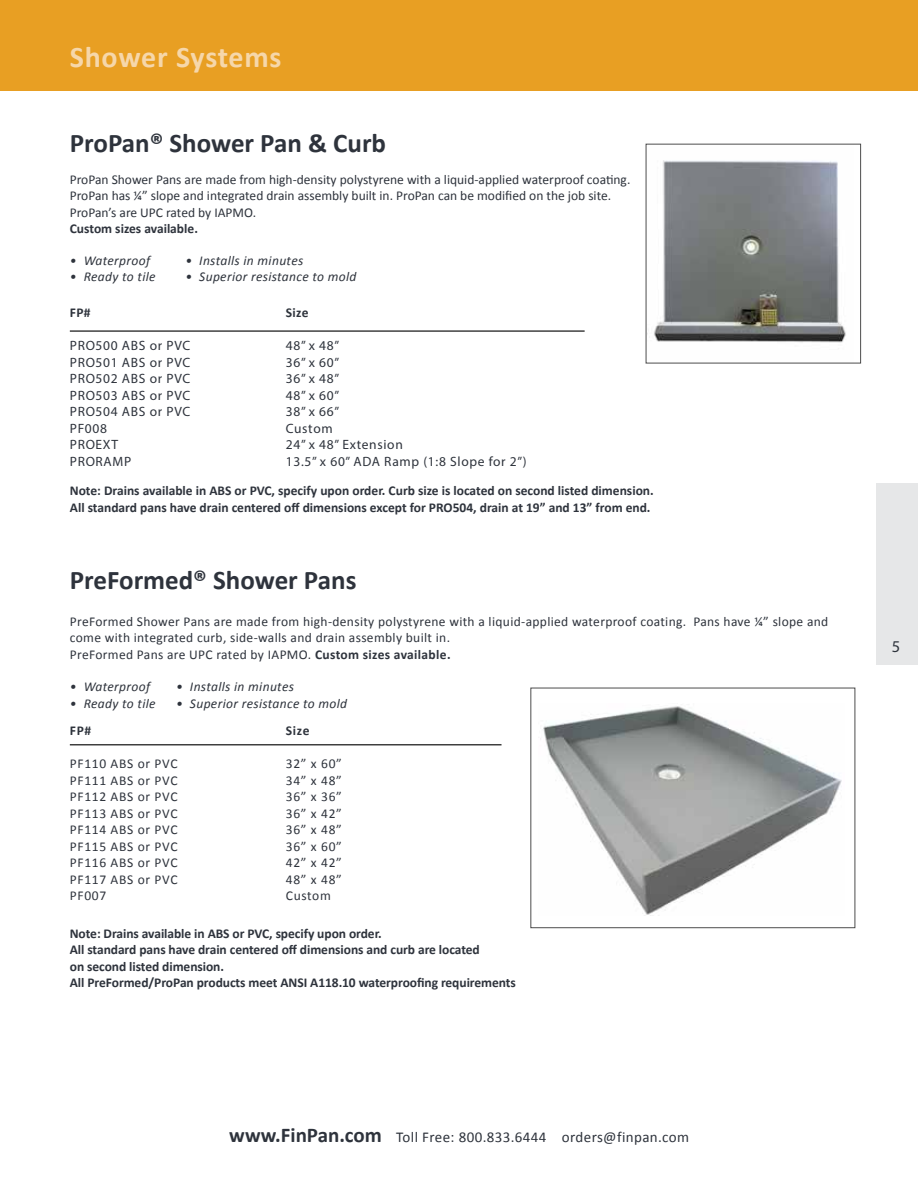
<style>
.page{position:relative;width:918px;height:1188px;background:#fff}
.page>*{position:absolute;margin:0;border:0;box-sizing:border-box;transform-origin:0 0}
.t1{font:700 30px "Calibri";letter-spacing:.025em;color:#f6d7aa}
.t2{font:700 27px "Calibri";color:#2e333c}
.t3{font:16.5px "Myriad Pro";color:#2e333c}
.t4{font:15px "Calibri";letter-spacing:.025em;color:#2e333c}
.t5{font:700 13.5px/16.5px "Calibri";letter-spacing:-.005em;color:#2e333c}
.t6{font:13.5px/16.5px "Calibri";letter-spacing:.025em;color:#2e333c}
.t7{font:13.5px/16.5px "Calibri";color:#2e333c}
.t8{font:13.5px "Myriad Pro";letter-spacing:.05em;color:#2e333c}
.t9{font:italic 13.5px "Calibri";letter-spacing:.025em;color:#2e333c}
.t10{font:13.5px "Calibri";letter-spacing:.05em;color:#2e333c}
.s1{font-weight:700}
.s2{font-weight:700;font-size:21px}
</style>
<div class="page">
<div style="left:0;top:0;width:918px;height:91px;background:#e89f23"></div>
<img style="left:654px;top:160px;width:192px;height:183px">
<hr style="left:70px;top:331px;width:515px;height:1px;background:#000">
<hr style="left:70px;top:744px;width:432px;height:1px;background:#000">
<img style="left:540px;top:706px;width:302px;height:209px">
<div style="left:530px;top:688px;width:325px;height:240px;border:1px solid #4d4d4d"></div>
<div style="left:876px;top:483px;width:42px;height:182px;background:#e6e7e8"></div>
<h1 class="t1" style="left:70px;top:39px;width:213px">Shower Systems</h1>
<h2 class="t2" style="left:70px;top:126px;width:318px">ProPan® Shower Pan &amp; Curb</h2>
<p class="t7" style="left:70px;top:170px;width:562px">ProPan Shower Pans are made from high-density polystyrene with a liquid-applied waterproof coating.<br>ProPan has ¼” slope and integrated drain assembly built in. ProPan can be modified on the job site.<br>ProPan’s are UPC rated by IAPMO.</p>
<p class="t5" style="left:70px;top:220px;width:130px">Custom sizes available.</p>
<p class="t9" style="left:70px;top:252px;width:82px">• Waterproof</p>
<p class="t9" style="left:70px;top:268px;width:87px">• Ready to tile</p>
<p class="t5" style="left:70px;top:304px;width:22px">FP#</p>
<p class="t5" style="left:286px;top:304px;width:24px">Size</p>
<p class="t8" style="left:70px;top:338px;width:122px">PRO500 ABS or PVC</p>
<p class="t8" style="left:286px;top:338px;width:55px">48” x 48”</p>
<p class="t8" style="left:70px;top:354px;width:122px">PRO501 ABS or PVC</p>
<p class="t8" style="left:286px;top:354px;width:55px">36” x 60”</p>
<p class="t8" style="left:70px;top:371px;width:122px">PRO502 ABS or PVC</p>
<p class="t8" style="left:286px;top:371px;width:55px">36” x 48”</p>
<p class="t8" style="left:70px;top:387px;width:122px">PRO503 ABS or PVC</p>
<p class="t8" style="left:286px;top:387px;width:55px">48” x 60”</p>
<p class="t8" style="left:70px;top:404px;width:122px">PRO504 ABS or PVC</p>
<p class="t8" style="left:286px;top:404px;width:55px">38” x 66”</p>
<p class="t8" style="left:70px;top:420px;width:39px">PF008</p>
<p class="t8" style="left:286px;top:420px;width:48px">Custom</p>
<p class="t8" style="left:70px;top:437px;width:50px">PROEXT</p>
<p class="t8" style="left:286px;top:437px;width:119px">24” x 48” Extension</p>
<p class="t8" style="left:70px;top:453px;width:63px">PRORAMP</p>
<p class="t8" style="left:286px;top:453px;width:242px">13.5” x 60” ADA Ramp (1:8 Slope for 2”)</p>
<p class="t5" style="left:70px;top:482px;width:585px">Note: Drains available in ABS or PVC, specify upon order. Curb size is located on second listed dimension.<br>All standard pans have drain centered off dimensions except for PRO504, drain at 19” and 13” from end.</p>
<p class="t9" style="left:185px;top:252px;width:119px">• Installs in minutes</p>
<p class="t9" style="left:185px;top:268px;width:173px">• Superior resistance to mold</p>
<h2 class="t2" style="left:70px;top:564px;width:288px">PreFormed® Shower Pans</h2>
<p class="t6" style="left:70px;top:612px;width:760px">PreFormed Shower Pans are made from high-density polystyrene with a liquid-applied waterproof coating. Pans have ¼” slope and come with integrated curb, side-walls and drain assembly built in.<br>PreFormed Pans are UPC rated by IAPMO. <span class="s1">Custom sizes available.</span></p>
<p class="t9" style="left:70px;top:679px;width:82px">• Waterproof</p>
<p class="t9" style="left:70px;top:695px;width:87px">• Ready to tile</p>
<p class="t9" style="left:176px;top:679px;width:119px">• Installs in minutes</p>
<p class="t9" style="left:176px;top:695px;width:173px">• Superior resistance to mold</p>
<p class="t5" style="left:70px;top:722px;width:23px">FP#</p>
<p class="t5" style="left:286px;top:722px;width:25px">Size</p>
<p class="t10" style="left:70px;top:755px;width:109px">PF110 ABS or PVC</p>
<p class="t6" style="left:286px;top:755px;width:58px">32” x 60”</p>
<p class="t10" style="left:70px;top:772px;width:109px">PF111 ABS or PVC</p>
<p class="t6" style="left:286px;top:771px;width:58px">34” x 48”</p>
<p class="t10" style="left:70px;top:788px;width:109px">PF112 ABS or PVC</p>
<p class="t6" style="left:286px;top:788px;width:58px">36” x 36”</p>
<p class="t10" style="left:70px;top:805px;width:109px">PF113 ABS or PVC</p>
<p class="t6" style="left:286px;top:804px;width:58px">36” x 42”</p>
<p class="t10" style="left:70px;top:821px;width:109px">PF114 ABS or PVC</p>
<p class="t6" style="left:286px;top:821px;width:58px">36” x 48”</p>
<p class="t10" style="left:70px;top:838px;width:109px">PF115 ABS or PVC</p>
<p class="t6" style="left:286px;top:837px;width:58px">36” x 60”</p>
<p class="t10" style="left:70px;top:854px;width:109px">PF116 ABS or PVC</p>
<p class="t6" style="left:286px;top:854px;width:58px">42” x 42”</p>
<p class="t10" style="left:70px;top:871px;width:109px">PF117 ABS or PVC</p>
<p class="t6" style="left:286px;top:870px;width:58px">48” x 48”</p>
<p class="t6" style="left:70px;top:887px;width:38px">PF007</p>
<p class="t6" style="left:286px;top:887px;width:47px">Custom</p>
<p class="t5" style="left:70px;top:924px;width:448px">Note: Drains available in ABS or PVC, specify upon order.<br>All standard pans have drain centered off dimensions and curb are located<br>on second listed dimension.<br>All PreFormed/ProPan products meet ANSI A118.10 waterproofing requirements</p>
<p class="t4" style="left:229px;top:1128px;width:461px"><span class="s2">www.FinPan.com</span> Toll Free: 800.833.6444 orders@finpan.com</p>
<p class="t3" style="left:892px;top:636px;width:10px">5</p>
</div>
